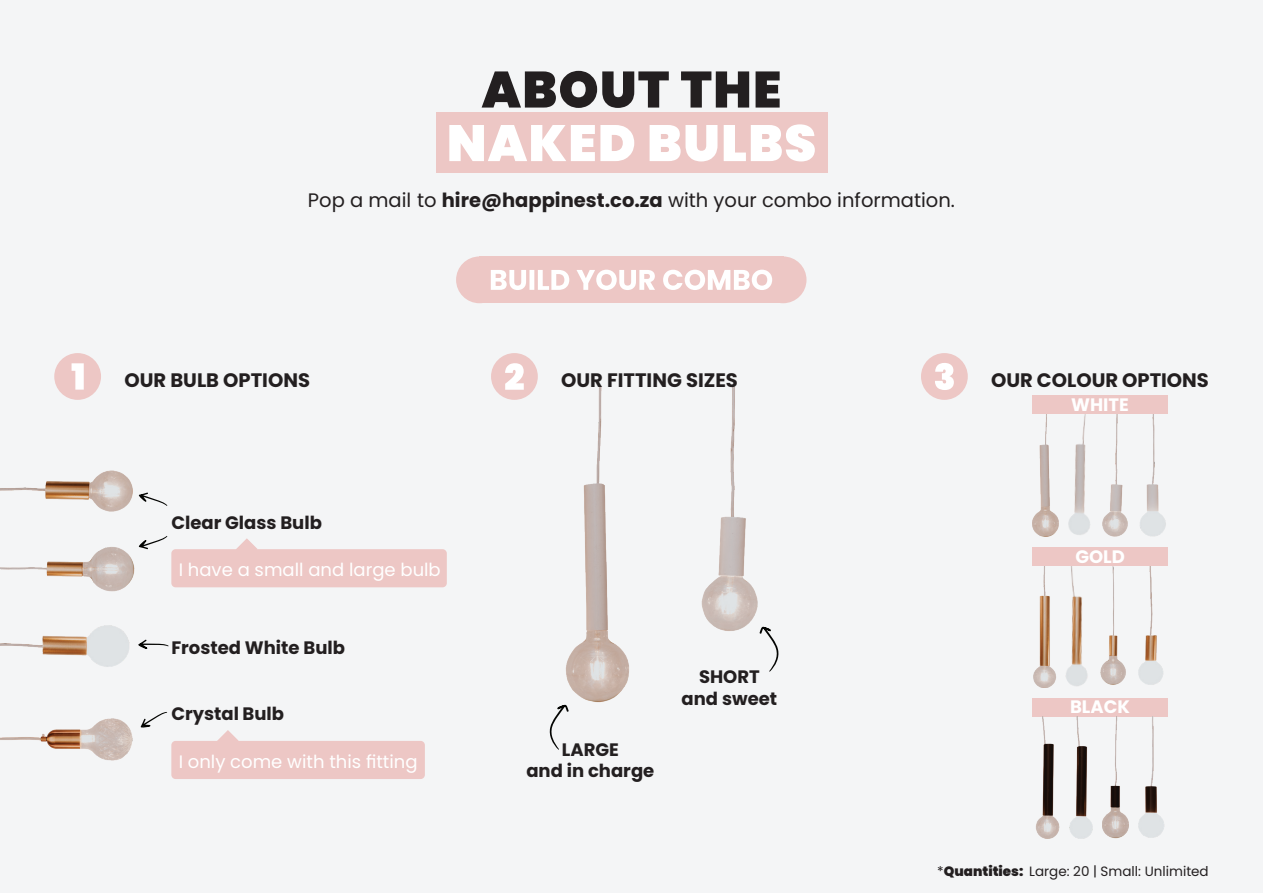
<style>
.page{position:relative;width:1263px;height:893px;background:#f4f5f6}
.page>*{position:absolute;margin:0;border:0;box-sizing:border-box;transform-origin:0 0}
.t1{font:900 51px "Poppins";letter-spacing:.025em;color:#fff}
.t2{font:900 51px "Poppins";letter-spacing:.025em;color:#231f20}
.t3{font:19.5px "Poppins";color:#231f20}
.t4{font:700 19.5px "Poppins";color:#231f20}
.t5{font:700 18px/21.6px "Poppins";color:#231f20;text-align:center}
.t6{font:18px "Poppins";color:#fff}
.t7{font:700 18px "Poppins";color:#fff}
.t8{font:13.5px "Poppins";color:#231f20}
.s1{font-weight:700}
.s2{font-weight:900}
</style>
<div class="page">
<div style="left:436px;top:112px;width:391px;height:60px;background:#edc7c5"></div>
<div style="left:760px;top:256px;width:46px;height:47px;background:#edc7c5;border-radius:50%"></div>
<div style="left:456px;top:256px;width:47px;height:47px;background:#edc7c5;border-radius:50%"></div>
<div style="left:479px;top:256px;width:304px;height:47px;background:#edc7c5"></div>
<svg style="left:491px;top:270px;width:281px;height:20px"></svg>
<div style="left:1032px;top:698px;width:136px;height:18px;background:#edc7c5"></div>
<img style="left:564px;top:387px;width:65px;height:318px">
<img style="left:1069px;top:716px;width:24px;height:123px">
<img style="left:1035px;top:716px;width:24px;height:123px">
<img style="left:1102px;top:716px;width:27px;height:123px">
<img style="left:1138px;top:716px;width:26px;height:122px">
<img style="left:1065px;top:566px;width:23px;height:120px">
<img style="left:1033px;top:566px;width:23px;height:122px">
<img style="left:1138px;top:566px;width:25px;height:119px">
<img style="left:1100px;top:566px;width:26px;height:119px">
<img style="left:1068px;top:414px;width:22px;height:121px">
<img style="left:1032px;top:414px;width:27px;height:123px">
<img style="left:1140px;top:414px;width:26px;height:123px">
<img style="left:1102px;top:414px;width:26px;height:123px">
<img style="left:701px;top:387px;width:57px;height:244px">
<div style="left:54px;top:353px;width:47px;height:47px;background:#edc7c5;border-radius:50%"></div>
<svg style="left:72px;top:363px;width:12px;height:27px"></svg>
<div style="left:491px;top:353px;width:47px;height:47px;background:#edc7c5;border-radius:50%"></div>
<svg style="left:505px;top:363px;width:19px;height:27px"></svg>
<div style="left:921px;top:353px;width:47px;height:47px;background:#edc7c5;border-radius:50%"></div>
<svg style="left:935px;top:363px;width:19px;height:27px"></svg>
<img style="left:0;top:718px;width:133px;height:43px">
<img style="left:0;top:625px;width:130px;height:42px">
<img style="left:0;top:470px;width:133px;height:42px">
<img style="left:0;top:547px;width:135px;height:45px">
<svg style="left:759px;top:627px;width:20px;height:45px"></svg>
<svg style="left:549px;top:705px;width:20px;height:45px"></svg>
<svg style="left:139px;top:492px;width:29px;height:14px"></svg>
<svg style="left:138px;top:639px;width:31px;height:10px"></svg>
<svg style="left:141px;top:712px;width:26px;height:16px"></svg>
<svg style="left:139px;top:536px;width:29px;height:13px"></svg>
<div style="left:171px;top:549px;width:276px;height:38px;background:#edc7c5;border-radius:4px"></div>
<svg style="left:236px;top:538px;width:21px;height:11px"></svg>
<div style="left:171px;top:741px;width:254px;height:38px;background:#edc7c5;border-radius:4px"></div>
<svg style="left:217px;top:730px;width:22px;height:11px"></svg>
<div style="left:1032px;top:547px;width:136px;height:19px;background:#edc7c5"></div>
<div style="left:1032px;top:395px;width:136px;height:19px;background:#edc7c5"></div>
<h1 class="t2" style="left:482px;top:60px;width:301px">ABOUT THE</h1>
<h1 class="t1" style="left:447px;top:114px;width:371px">NAKED BULBS</h1>
<p class="t3" style="left:308px;top:188px;width:648px">Pop a mail to <span class="s1">hire@happinest.co.za</span> with your combo information.</p>
<p class="t4" style="left:124px;top:369px;width:187px">OUR BULB OPTIONS</p>
<p class="t4" style="left:561px;top:369px;width:178px">OUR FITTING SIZES</p>
<p class="t4" style="left:991px;top:369px;width:219px">OUR COLOUR OPTIONS</p>
<p class="t5" style="left:171px;top:512px;width:152px">Clear Glass Bulb</p>
<p class="t6" style="left:179px;top:560px;width:264px">I have a small and large bulb</p>
<p class="t5" style="left:171px;top:637px;width:175px">Frosted White Bulb</p>
<p class="t5" style="left:171px;top:703px;width:114px">Crystal Bulb</p>
<p class="t6" style="left:179px;top:751px;width:240px">I only come with this fitting</p>
<p class="t5" style="left:526px;top:739px;width:129px">LARGE<br>and in charge</p>
<p class="t5" style="left:682px;top:666px;width:97px">SHORT and sweet</p>
<p class="t7" style="left:1071px;top:395px;width:59px">WHITE</p>
<p class="t7" style="left:1075px;top:547px;width:51px">GOLD</p>
<p class="t7" style="left:1070px;top:696px;width:61px">BLACK</p>
<p class="t8" style="left:937px;top:863px;width:273px">*<span class="s2">Quantities:</span> Large: 20 | Small: Unlimited</p>
</div>
